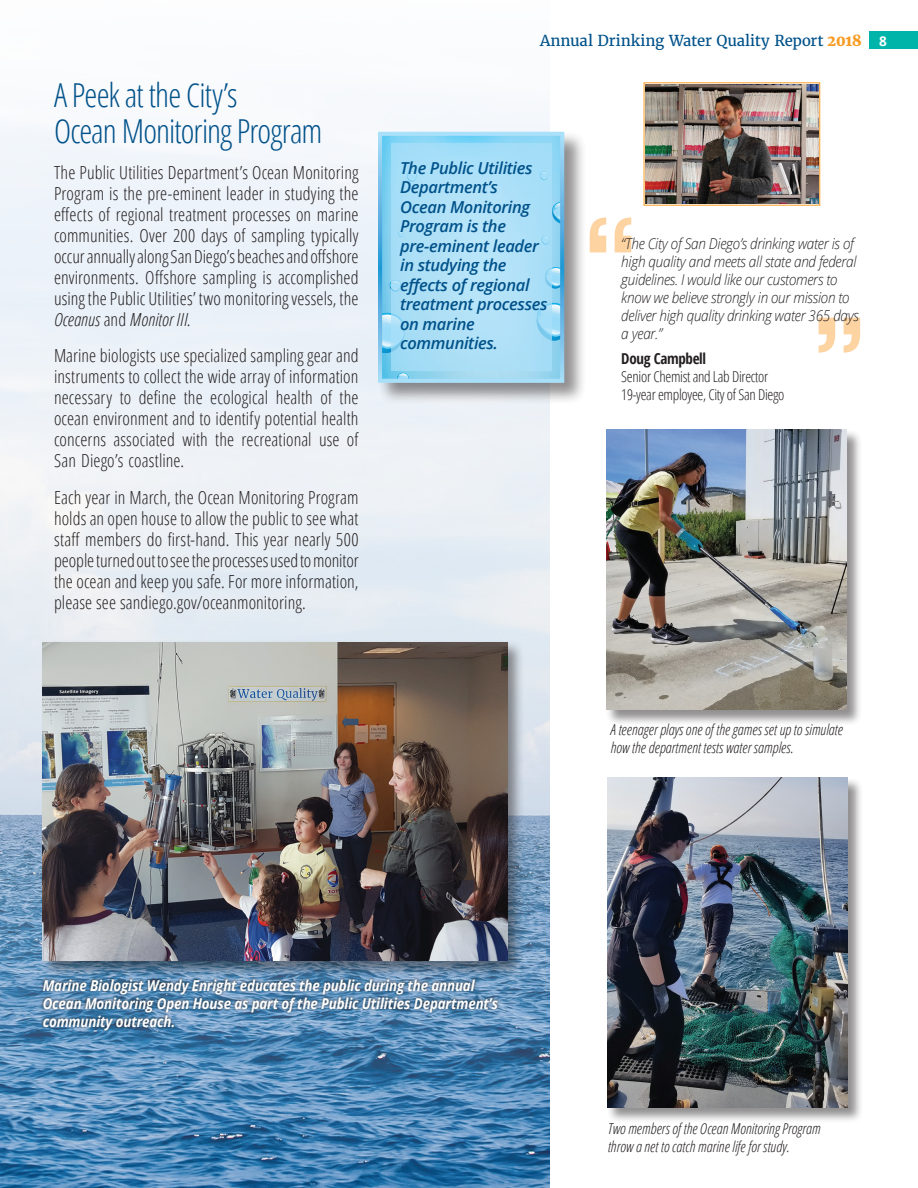
<style>
.page{position:relative;width:918px;height:1188px;background:#fff}
.page>*{position:absolute;margin:0;border:0;box-sizing:border-box;transform-origin:0 0}
.heading_1{font:300 condensed 33px "Open Sans";letter-spacing:-.025em;color:#01528a}
.heading_1-2{font:300 condensed 18px/21px "Open Sans";letter-spacing:.005em;color:#231f20;text-align:justify}
.contact_info{font:italic 600 16.5px/19.5px "Open Sans";letter-spacing:-.02em;color:#01528a}
.contact_info-2{font:italic 300 15px/18px "Open Sans";letter-spacing:-.02em;color:#231f20;scale:.9 1}
.contact_info-3{font:italic 300 condensed 15px/18px "Open Sans";color:#231f20}
.contact_info-4{font:italic 700 15px/18px "Open Sans";letter-spacing:-.01em;color:#fff;scale:.89 1}
.contact_info-5{font:300 condensed 15px "Open Sans";letter-spacing:-.02em;color:#231f20}
.t1{font:15px "Merriweather";letter-spacing:-.01em;color:#01528a}
.contact_info-6{font:700 condensed 15px "Open Sans";letter-spacing:-.02em;color:#231f20}
.s1{font-style:italic}
.s2{font-weight:800;color:#f89c23}
.s3{font-family:"Open Sans";font-weight:700;font-size:13.5px;color:#fff}
</style>
<div class="page">
<svg style="left:819px;top:318px;width:41px;height:35px"></svg>
<img style="left:0;top:111px;width:550px;height:1077px">
<div style="left:41px;top:640px;width:484px;height:339px;background:#231f20;opacity:.5"></div>
<img style="left:43px;top:642px;width:464px;height:319px">
<div style="left:607px;top:777px;width:257px;height:346px;background:#231f20;opacity:.5"></div>
<img style="left:607px;top:778px;width:241px;height:329px">
<div style="left:606px;top:429px;width:257px;height:297px;background:#231f20;opacity:.5"></div>
<img style="left:606px;top:430px;width:241px;height:280px">
<svg style="left:590px;top:217px;width:41px;height:35px"></svg>
<img style="left:646px;top:85px;width:172px;height:118px">
<div style="left:377px;top:131px;width:209px;height:274px;background:#231f20;opacity:.5"></div>
<svg style="left:383px;top:137px;width:176px;height:241px;background:#87d2f0"></svg>
<svg style="left:383px;top:313px;width:8px;height:42px"></svg>
<svg style="left:552px;top:303px;width:7px;height:38px"></svg>
<svg style="left:389px;top:280px;width:2px;height:12px"></svg>
<svg style="left:397px;top:373px;width:12px;height:5px"></svg>
<svg style="left:552px;top:267px;width:7px;height:22px"></svg>
<svg style="left:552px;top:201px;width:7px;height:23px"></svg>
<div style="left:391px;top:143px;width:161px;height:228px;background:#aae0f9"></div>
<div style="left:40px;top:976px;width:460px;height:57px;background:#231f20;opacity:.75"></div>
<div style="left:870px;top:32px;width:48px;height:17px;background:#00b4aa"></div>
<p class="heading_1" style="left:54px;top:73px;width:185px">A Peek at the City’s</p>
<p class="heading_1" style="left:54px;top:108px;width:270px">Ocean Monitoring Program</p>
<p class="heading_1-2" style="left:54px;top:161px;width:306px">The Public Utilities Department’s Ocean Monitoring Program is the pre-eminent leader in studying the effects of regional treatment processes on marine communities. Over 200 days of sampling typically occur annually along San Diego’s beaches and offshore environments. Offshore sampling is accomplished using the Public Utilities’ two monitoring vessels, the <span class="s1">Oceanus</span> and <span class="s1">Monitor III</span>.</p>
<p class="heading_1-2" style="left:54px;top:345px;width:306px">Marine biologists use specialized sampling gear and instruments to collect the wide array of information necessary to define the ecological health of the ocean environment and to identify potential health concerns associated with the recreational use of San Diego’s coastline.</p>
<p class="heading_1-2" style="left:54px;top:486px;width:306px">Each year in March, the Ocean Monitoring Program holds an open house to allow the public to see what staff members do first-hand. This year nearly 500 people turned out to see the processes used to monitor the ocean and keep you safe. For more information, please see sandiego.gov/oceanmonitoring.</p>
<p class="t1" style="left:540px;top:31px;width:348px">Annual Drinking Water Quality Report <span class="s2">2018</span> <span class="s3">8</span></p>
<p class="contact_info" style="left:400px;top:158px;width:149px">The Public Utilities<br>Department’s<br>Ocean Monitoring<br>Program is the pre-eminent leader in studying the effects of regional treatment processes on marine communities.</p>
<p class="contact_info-2" style="left:621px;top:234px;width:266px">“The City of San Diego’s drinking water is of high quality and meets all state and federal guidelines. I would like our customers to know we believe strongly in our mission to deliver high quality drinking water 365 days a year.”</p>
<p class="contact_info-6" style="left:621px;top:348px;width:86px">Doug Campbell</p>
<p class="contact_info-5" style="left:621px;top:367px;width:149px">Senior Chemist and Lab Director</p>
<p class="contact_info-5" style="left:621px;top:385px;width:165px">19-year employee, City of San Diego</p>
<p class="contact_info-3" style="left:610px;top:720px;width:234px">A teenager plays one of the games set up to simulate how the department tests water samples.</p>
<p class="contact_info-4" style="left:43px;top:976px;width:513px">Marine Biologist Wendy Enright educates the public during the annual<br>Ocean Monitoring Open House as part of the Public Utilities Department’s community outreach.</p>
<p class="contact_info-3" style="left:608px;top:1119px;width:214px">Two members of the Ocean Monitoring Program throw a net to catch marine life for study.</p>
</div>
